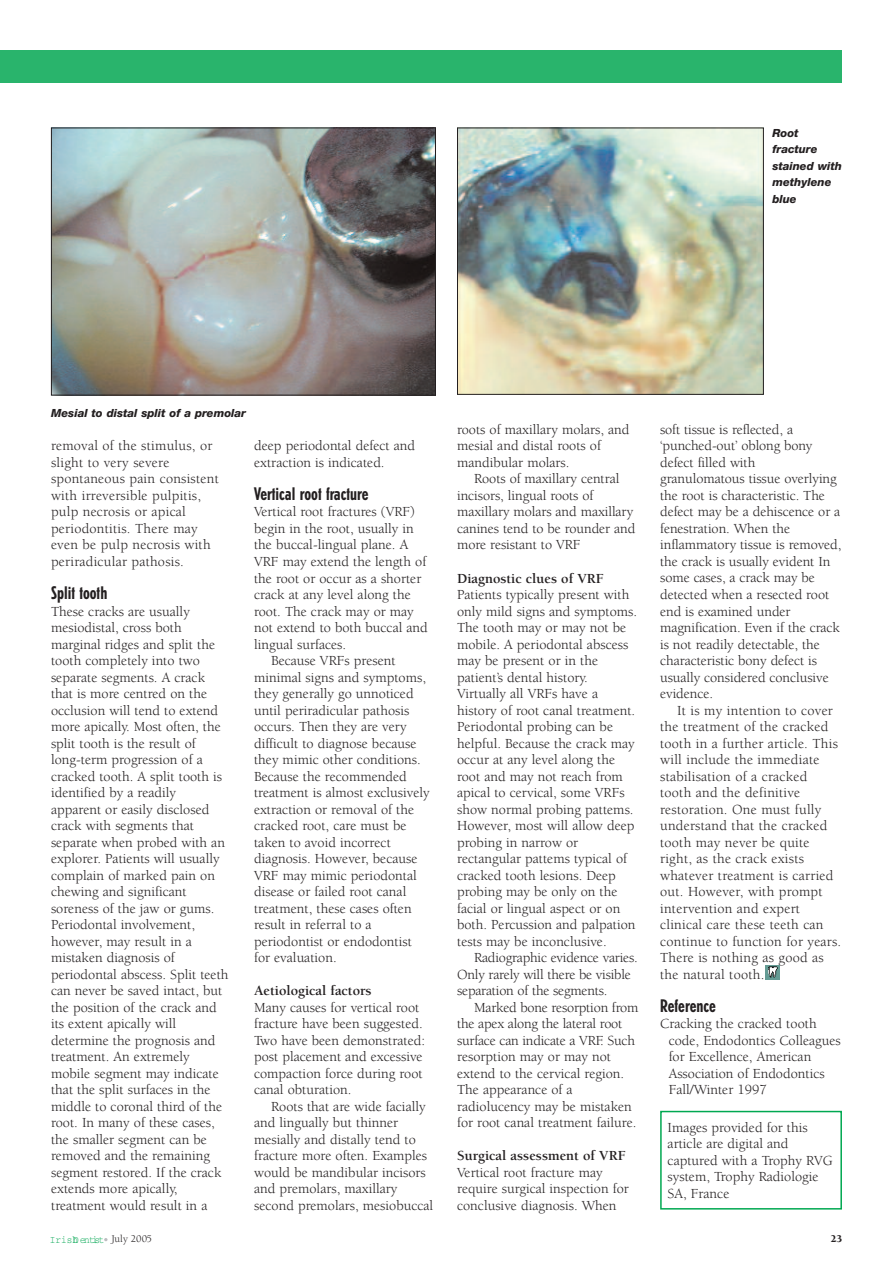
<style>
.page{position:relative;width:893px;height:1263px;background:#fff}
.page>*{position:absolute;margin:0;border:0;box-sizing:border-box;transform-origin:0 0}
.t1{font:700 condensed 18px "Erbar";color:#231f20}
.t2{font:14.25px/16.5px "Berkeley";color:#231f20}
.t3{font:700 14.25px "Berkeley";color:#231f20}
.t4{font:italic 800 11.25px/16.5px "Helvetica Neue";color:#231f20}
.t5{font:10.5px "Courier";letter-spacing:-.045em;color:#29b46c;scale:.9 1}
.t6{font:900 10.5px "Berkeley";color:#231f20}
.s1{font-family:"Berkeley";color:#231f20}
</style>
<div class="page">
<div style="left:0;top:50px;width:842px;height:33px;background:#29b46c"></div>
<img style="left:53px;top:130px;width:381px;height:263px">
<div style="left:51px;top:128px;width:385px;height:267px;border:1px solid #231f20"></div>
<img style="left:459px;top:130px;width:303px;height:263px">
<div style="left:457px;top:128px;width:307px;height:267px;border:1px solid #231f20"></div>
<div style="left:660px;top:1111px;width:182px;height:98px;border:2px solid #00a851"></div>
<img style="left:765px;top:965px;width:14px;height:14px">
<p class="t4" style="left:772px;top:126px;width:71px">Root fracture stained with methylene blue</p>
<p class="t4" style="left:51px;top:406px;width:197px">Mesial to distal split of a premolar</p>
<p class="t2" style="left:51px;top:439px;width:169px">removal of the stimulus, or slight to very severe spontaneous pain consistent with irreversible pulpitis, pulp necrosis or apical periodontitis. There may even be pulp necrosis with periradicular pathosis.</p>
<p class="t1" style="left:51px;top:582px;width:58px">Split tooth</p>
<p class="t2" style="left:51px;top:604px;width:179px">These cracks are usually mesiodistal, cross both marginal ridges and split the tooth completely into two separate segments. A crack that is more centred on the occlusion will tend to extend more apically. Most often, the split tooth is the result of long-term progression of a cracked tooth. A split tooth is identified by a readily apparent or easily disclosed crack with segments that separate when probed with an explorer. Patients will usually complain of marked pain on chewing and significant soreness of the jaw or gums.<br>Periodontal involvement, however, may result in a mistaken diagnosis of periodontal abscess. Split teeth can never be saved intact, but the position of the crack and its extent apically will determine the prognosis and treatment. An extremely mobile segment may indicate that the split surfaces in the middle to coronal third of the root. In many of these cases, the smaller segment can be removed and the remaining segment restored. If the crack extends more apically, treatment would result in a</p>
<p class="t2" style="left:254px;top:439px;width:162px">deep periodontal defect and extraction is indicated.</p>
<p class="t1" style="left:254px;top:483px;width:116px">Vertical root fracture</p>
<p class="t2" style="left:254px;top:505px;width:162px">Vertical root fractures (VRF)</p>
<p class="t2" style="left:254px;top:521px;width:161px">begin in the root, usually in</p>
<p class="t2" style="left:254px;top:538px;width:156px">the buccal-lingual plane. A</p>
<p class="t2" style="left:254px;top:554px;width:174px">VRF may extend the length of</p>
<p class="t2" style="left:254px;top:571px;width:169px">the root or occur as a shorter</p>
<p class="t2" style="left:254px;top:587px;width:158px">crack at any level along the</p>
<p class="t2" style="left:254px;top:604px;width:161px">root. The crack may or may</p>
<p class="t2" style="left:254px;top:620px;width:175px">not extend to both buccal and</p>
<p class="t2" style="left:254px;top:637px;width:94px">lingual surfaces.</p>
<p class="t2" style="left:271px;top:653px;width:126px">Because VRFs present</p>
<p class="t2" style="left:254px;top:670px;width:173px">minimal signs and symptoms,</p>
<p class="t2" style="left:254px;top:686px;width:161px">they generally go unnoticed</p>
<p class="t2" style="left:254px;top:703px;width:157px">until periradicular pathosis</p>
<p class="t2" style="left:254px;top:719px;width:154px">occurs. Then they are very</p>
<p class="t2" style="left:254px;top:736px;width:164px">difficult to diagnose because</p>
<p class="t2" style="left:254px;top:752px;width:168px">they mimic other conditions.</p>
<p class="t2" style="left:254px;top:769px;width:154px">Because the recommended</p>
<p class="t2" style="left:254px;top:785px;width:177px">treatment is almost exclusively</p>
<p class="t2" style="left:254px;top:802px;width:162px">extraction or removal of the</p>
<p class="t2" style="left:254px;top:818px;width:154px">cracked root, care must be</p>
<p class="t2" style="left:254px;top:835px;width:138px">taken to avoid incorrect</p>
<p class="t2" style="left:254px;top:851px;width:165px">diagnosis. However, because</p>
<p class="t2" style="left:254px;top:868px;width:164px">VRF may mimic periodontal</p>
<p class="t2" style="left:254px;top:884px;width:154px">disease or failed root canal</p>
<p class="t2" style="left:254px;top:901px;width:159px">treatment, these cases often</p>
<p class="t2" style="left:254px;top:917px;width:119px">result in referral to a</p>
<p class="t2" style="left:254px;top:934px;width:159px">periodontist or endodontist</p>
<p class="t2" style="left:254px;top:950px;width:84px">for evaluation.</p>
<p class="t3" style="left:254px;top:985px;width:119px">Aetiological factors</p>
<p class="t2" style="left:254px;top:1000px;width:172px">Many causes for vertical root fracture have been suggested.<br>Two have been demonstrated: post placement and excessive compaction force during root canal obturation.</p>
<p class="t2" style="left:254px;top:1099px;width:181px;text-indent:17px">Roots that are wide facially and lingually but thinner mesially and distally tend to fracture more often. Examples would be mandibular incisors and premolars, maxillary second premolars, mesiobuccal</p>
<p class="t2" style="left:457px;top:422px;width:174px">roots of maxillary molars, and mesial and distal roots of mandibular molars.</p>
<p class="t2" style="left:457px;top:472px;width:180px;text-indent:17px">Roots of maxillary central incisors, lingual roots of maxillary molars and maxillary canines tend to be rounder and more resistant to VRF</p>
<p class="t3" style="left:457px;top:572px;width:148px">Diagnostic clues of VRF</p>
<p class="t2" style="left:457px;top:587px;width:181px">Patients typically present with only mild signs and symptoms.<br>The tooth may or may not be mobile. A periodontal abscess may be present or in the patient’s dental history.<br>Virtually all VRFs have a history of root canal treatment.<br>Periodontal probing can be helpful. Because the crack may occur at any level along the root and may not reach from apical to cervical, some VRFs show normal probing pattems.<br>However, most will allow deep probing in narrow or rectangular pattems typical of cracked tooth lesions. Deep probing may be only on the facial or lingual aspect or on both. Percussion and palpation tests may be inconclusive.</p>
<p class="t2" style="left:457px;top:950px;width:182px;text-indent:17px">Radiographic evidence varies.<br>Only rarely will there be visible separation of the segments.</p>
<p class="t2" style="left:457px;top:1000px;width:183px;text-indent:17px">Marked bone resorption from the apex along the lateral root surface can indicate a VRF. Such resorption may or may not extend to the cervical region.<br>The appearance of a radiolucency may be mistaken for root canal treatment failure.</p>
<p class="t3" style="left:457px;top:1150px;width:170px">Surgical assessment of VRF</p>
<p class="t2" style="left:457px;top:1165px;width:173px">Vertical root fracture may require surgical inspection for conclusive diagnosis. When</p>
<p class="t2" style="left:660px;top:422px;width:183px">soft tissue is reflected, a ‘punched-out’ oblong bony defect filled with granulomatous tissue overlying the root is characteristic. The defect may be a dehiscence or a fenestration. When the inflammatory tissue is removed, the crack is usually evident In some cases, a crack may be detected when a resected root end is examined under magnification. Even if the crack is not readily detectable, the characteristic bony defect is usually considered conclusive evidence.</p>
<p class="t2" style="left:660px;top:703px;width:183px;text-indent:17px">It is my intention to cover the treatment of the cracked tooth in a further article. This will include the immediate stabilisation of a cracked tooth and the definitive restoration. One must fully understand that the cracked tooth may never be quite right, as the crack exists whatever treatment is carried out. However, with prompt intervention and expert clinical care these teeth can continue to function for years.<br>There is nothing as good as the natural tooth.</p>
<p class="t1" style="left:660px;top:995px;width:57px">Reference</p>
<p class="t2" style="left:669px;top:1016px;width:174px;text-indent:-9px">Cracking the cracked tooth code, Endodontics Colleagues for Excellence, American<br>Association of Endodontics<br>Fall/Winter 1997</p>
<p class="t2" style="left:668px;top:1120px;width:166px">Images provided for this article are digital and captured with a Trophy RVG system, Trophy Radiologie<br>SA, France</p>
<p class="t5" style="left:50px;top:1236px;width:115px">Irish Dentist <span class="s1">July 2005</span></p>
<p class="t6" style="left:831px;top:1235px;width:13px">23</p>
</div>
